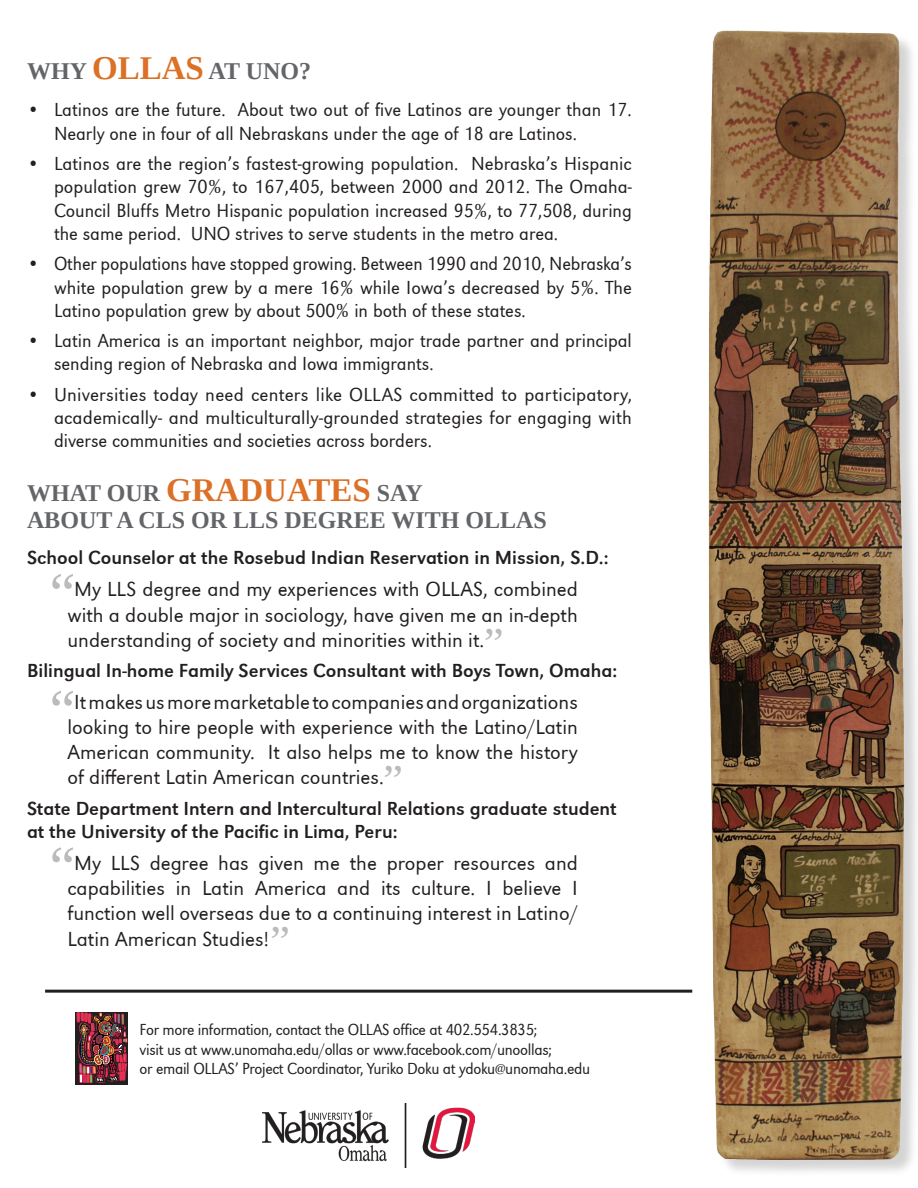
<style>
.page{position:relative;width:918px;height:1188px;background:#fff}
.page>*{position:absolute;margin:0;border:0;box-sizing:border-box;transform-origin:0 0}
.t1{font:58.05px "Liberation Serif";color:#bcbbbc}
.t2{font:45px "Liberation Serif";color:#bcbbbc}
.t3{font:700 24px/27px "Liberation Serif";color:#636568}
.t4{font:300 21px/25.2px "URW Grotesk";color:#231f20;text-align:justify}
.t5{font:300 19.5px/23.4px "URW Grotesk Nar";color:#231f20;text-align:justify}
.t6{font:19.5px/23.4px "URW Grotesk";color:#231f20}
.t7{font:300 16.5px/19.5px "URW Grotesk Nar";letter-spacing:-.02em;color:#231f20}
.s1{font-size:33px;color:#dc7026}
</style>
<div class="page">
<img style="left:263px;top:1103px;width:212px;height:65px">
<div style="left:710px;top:32px;width:208px;height:1152px;background:#231f20;opacity:.19"></div>
<img style="left:708px;top:30px;width:197px;height:1138px">
<hr style="left:45px;top:990px;width:647px;height:3px;background:#231f20">
<div style="left:76px;top:1012px;width:52px;height:72px;background:#231f20"></div>
<img style="left:77px;top:1012px;width:50px;height:71px">
<p class="t3" style="left:27px;top:57px;width:286px">WHY <span class="s1">OLLAS</span> AT UNO?</p>
<p class="t5" style="left:54px;top:98px;width:579px;text-indent:-27px">• Latinos are the future. About two out of five Latinos are younger than 17.<br>Nearly one in four of all Nebraskans under the age of 18 are Latinos.</p>
<p class="t5" style="left:54px;top:152px;width:579px;text-indent:-27px">• Latinos are the region’s fastest-growing population. Nebraska’s Hispanic population grew 70%, to 167,405, between 2000 and 2012. The Omaha-Council Bluffs Metro Hispanic population increased 95%, to 77,508, during the same period. UNO strives to serve students in the metro area.</p>
<p class="t5" style="left:54px;top:252px;width:580px;text-indent:-27px">• Other populations have stopped growing. Between 1990 and 2010, Nebraska’s white population grew by a mere 16% while Iowa’s decreased by 5%. The Latino population grew by about 500% in both of these states.</p>
<p class="t5" style="left:54px;top:329px;width:579px;text-indent:-27px">• Latin America is an important neighbor, major trade partner and principal sending region of Nebraska and Iowa immigrants.</p>
<p class="t5" style="left:54px;top:382px;width:580px;text-indent:-27px">• Universities today need centers like OLLAS committed to participatory, academically- and multiculturally-grounded strategies for engaging with diverse communities and societies across borders.</p>
<p class="t3" style="left:27px;top:479px;width:521px">WHAT OUR <span class="s1">GRADUATES</span> SAY<br>ABOUT A CLS OR LLS DEGREE WITH OLLAS</p>
<p class="t6" style="left:27px;top:546px;width:583px">School Counselor at the Rosebud Indian Reservation in Mission, S.D.:</p>
<p class="t4" style="left:68px;top:577px;width:512px;text-indent:7px">My LLS degree and my experiences with OLLAS, combined with a double major in sociology, have given me an in-depth understanding of society and minorities within it.</p>
<p class="t6" style="left:27px;top:659px;width:592px">Bilingual In-home Family Services Consultant with Boys Town, Omaha:</p>
<p class="t4" style="left:68px;top:689px;width:512px;text-indent:7px">It makes us more marketable to companies and organizations looking to hire people with experience with the Latino/Latin American community. It also helps me to know the history of different Latin American countries.</p>
<p class="t6" style="left:27px;top:797px;width:591px">State Department Intern and Intercultural Relations graduate student at the University of the Pacific in Lima, Peru:</p>
<p class="t4" style="left:68px;top:851px;width:512px;text-indent:7px">My LLS degree has given me the proper resources and capabilities in Latin America and its culture. I believe I function well overseas due to a continuing interest in Latino/ Latin American Studies!</p>
<p class="t1" style="left:50px;top:556px;width:27px">“</p>
<p class="t2" style="left:484px;top:615px;width:21px">”</p>
<p class="t1" style="left:50px;top:672px;width:27px">“</p>
<p class="t2" style="left:383px;top:752px;width:21px">”</p>
<p class="t1" style="left:50px;top:829px;width:27px">“</p>
<p class="t2" style="left:270px;top:913px;width:21px">”</p>
<p class="t7" style="left:140px;top:1020px;width:452px">For more information, contact the OLLAS office at 402.554.3835;<br>visit us at www.unomaha.edu/ollas or www.facebook.com/unoollas;<br>or email OLLAS’ Project Coordinator, Yuriko Doku at ydoku@unomaha.edu</p>
</div>
